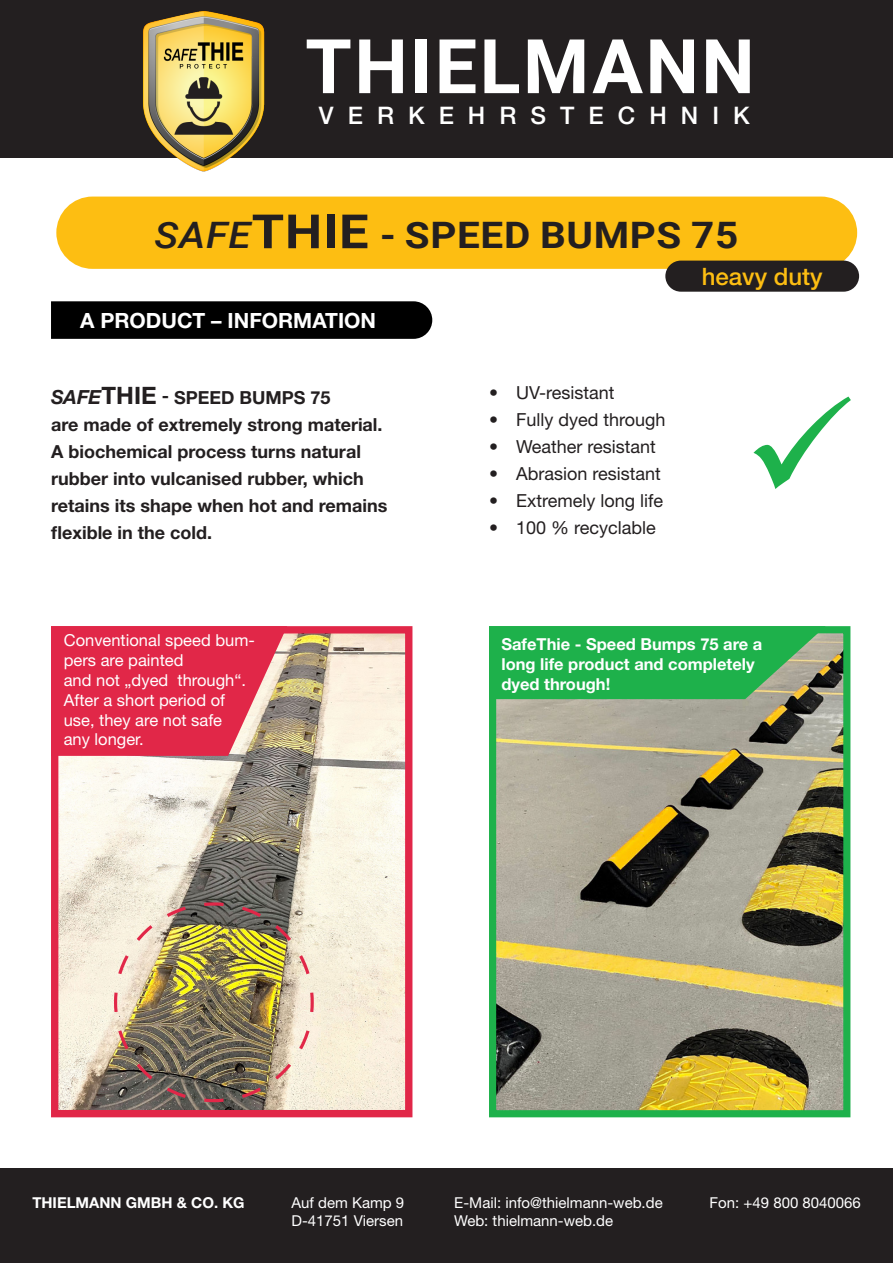
<style>
.page{position:relative;width:893px;height:1263px;background:#fff}
.page>*{position:absolute;margin:0;border:0;box-sizing:border-box;transform-origin:0 0}
.t1{font:700 75.45px "Roboto";letter-spacing:.035em;color:#fff}
.t2{font:700 36.45px "Roboto";letter-spacing:.015em;color:#231f20;scale:1.11 1}
.t3{font:500 24.15px "Helvetica Neue LT Std";letter-spacing:.58em;color:#fff}
.t4{font:500 24px "Helvetica Neue LT Std";color:#fdbe12}
.t5{font:700 21px "Helvetica Neue LT Std";color:#fff}
.t6{font:700 18px/27px "Helvetica Neue LT Std";color:#231f20}
.t7{font:18px "Helvetica Neue LT Std";color:#231f20}
.t8{font:16.5px/19.8px "Helvetica Neue LT Std";color:#fff}
.t9{font:700 16.5px/19.8px "Helvetica Neue LT Std";color:#fff}
.t10{font:15px "Helvetica Neue LT Std";color:#fff}
.t11{font:700 15px "Helvetica Neue LT Std";color:#fff}
.s1{font-weight:500;font-style:italic}
.s2{font-size:47.25px}
.s3{font-style:italic;font-size:19.5px}
.s4{font-size:24px}
</style>
<div class="page">
<div style="left:0;top:1168px;width:893px;height:95px;background:#231f20"></div>
<div style="left:51px;top:301px;width:381px;height:38px;background:#000"></div>
<img style="left:497px;top:634px;width:345px;height:475px">
<div style="left:489px;top:626px;width:361px;height:491px;border:7px solid #1eb14b"></div>
<svg style="left:489px;top:626px;width:337px;height:73px;background:#2dae51"></svg>
<img style="left:59px;top:634px;width:345px;height:475px">
<div style="left:51px;top:626px;width:361px;height:491px;border:7px solid #e12748"></div>
<img style="left:112px;top:901px;width:203px;height:203px">
<svg style="left:51px;top:626px;width:236px;height:130px;background:#dd3953"></svg>
<div style="left:56px;top:197px;width:801px;height:72px;background:#fdbe12;border-radius:36px"></div>
<div style="left:665px;top:261px;width:194px;height:31px;background:#231f20;border-radius:16px"></div>
<div style="left:0;top:0;width:893px;height:157px;background:#231f20"></div>
<img style="left:113px;top:11px;width:180px;height:161px">
<p class="t1" style="left:305px;top:13px;width:451px">THIELMANN</p>
<p class="t3" style="left:319px;top:101px;width:432px">VERKEHRSTECHNIK</p>
<p class="t2" style="left:155px;top:210px;width:527px"><span class="s1">SAFE</span><span class="s2">THIE</span> - SPEED BUMPS 75</p>
<p class="t5" style="left:80px;top:307px;width:297px">A PRODUCT – INFORMATION</p>
<p class="t6" style="left:51px;top:383px;width:333px"><span class="s3">SAFE</span><span class="s4">THIE</span> - SPEED BUMPS 75<br>are made of extremely strong material.</p>
<p class="t6" style="left:51px;top:437px;width:338px">A biochemical process turns natural rubber into vulcanised rubber, which retains its shape when hot and remains</p>
<p class="t6" style="left:51px;top:518px;width:163px">flexible in the cold.</p>
<p class="t8" style="left:64px;top:630px;width:193px">Conventional speed bum&shy;pers are painted</p>
<p class="t8" style="left:64px;top:670px;width:184px">and not „dyed through“.</p>
<p class="t8" style="left:64px;top:690px;width:163px">After a short period of use, they are not safe</p>
<p class="t8" style="left:64px;top:729px;width:82px">any longer.</p>
<p class="t7" style="left:489px;top:382px;width:127px">• UV-resistant</p>
<p class="t7" style="left:489px;top:409px;width:178px">• Fully dyed through</p>
<p class="t7" style="left:489px;top:436px;width:168px">• Weather resistant</p>
<p class="t7" style="left:489px;top:463px;width:173px">• Abrasion resistant</p>
<p class="t7" style="left:489px;top:490px;width:176px">• Extremely long life</p>
<p class="t7" style="left:489px;top:517px;width:168px">• 100 % recyclable</p>
<p class="t4" style="left:702px;top:262px;width:122px">heavy duty</p>
<p class="t9" style="left:501px;top:634px;width:262px">SafeThie - Speed Bumps 75 are a long life product and completely</p>
<p class="t9" style="left:501px;top:674px;width:110px">dyed through!</p>
<p class="t11" style="left:32px;top:1193px;width:214px">THIELMANN GMBH &amp; CO. KG</p>
<p class="t10" style="left:454px;top:1193px;width:210px">E-Mail: info@thielmann-web.de</p>
<p class="t10" style="left:454px;top:1211px;width:160px">Web: thielmann-web.de</p>
<p class="t10" style="left:291px;top:1193px;width:114px">Auf dem Kamp 9</p>
<p class="t10" style="left:291px;top:1211px;width:113px">D-41751 Viersen</p>
<p class="t10" style="left:710px;top:1193px;width:153px">Fon: +49 800 8040066</p>
</div>
